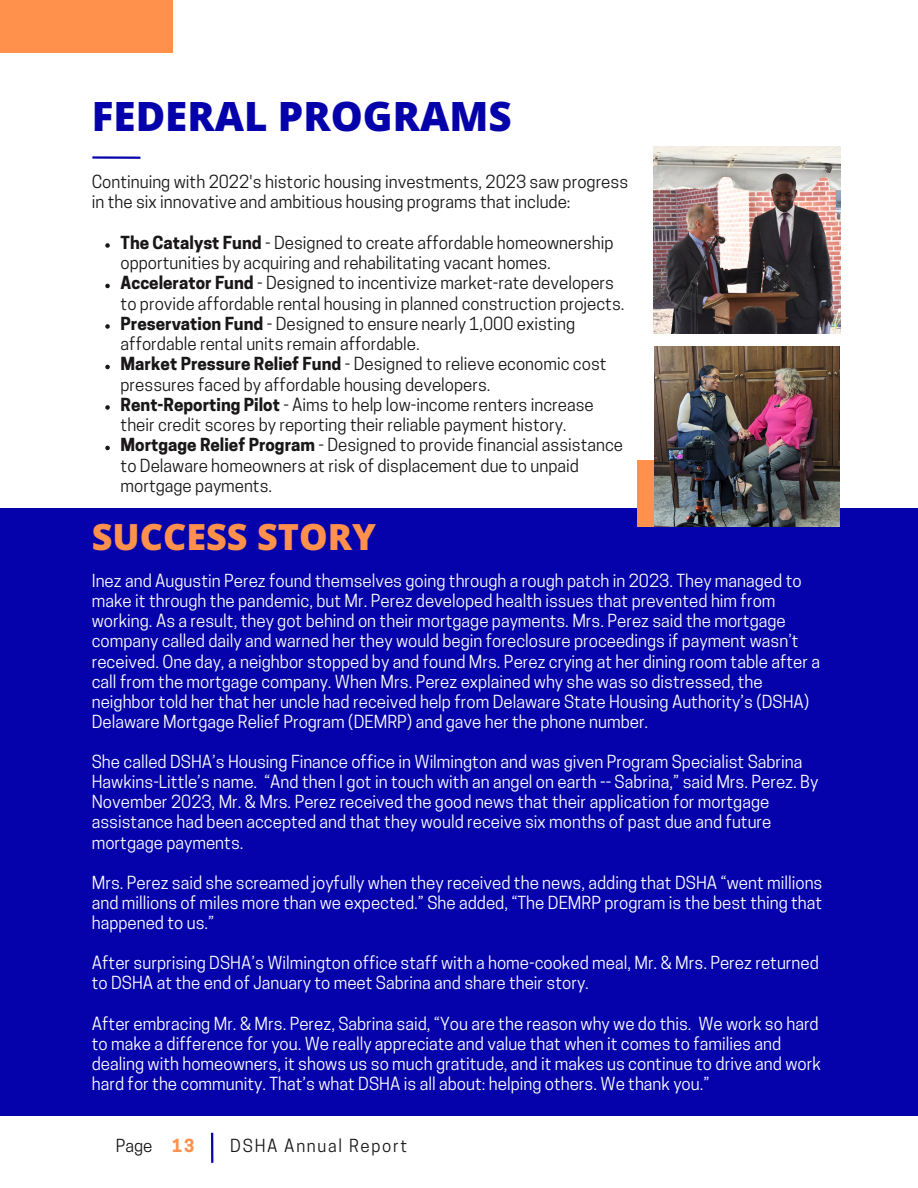
<style>
.page{position:relative;width:918px;height:1188px;background:#fff}
.page>*{position:absolute;margin:0;border:0;box-sizing:border-box;transform-origin:0 0}
.t1{font:800 40.35px "Open Sans";color:#0502ab}
.t2{font:800 36px "Open Sans";color:#ff914d}
.t3{font:16.95px/20.1px "Cooper Hewitt";color:#fff}
.t4{font:16.95px/20.2px "Cooper Hewitt";color:#191717}
.t5{font:16.95px "Cooper Hewitt";letter-spacing:.1em;color:#191717}
.t6{font:700 16.95px "Cooper Hewitt";color:#ff914d}
.s1{font-weight:700}
</style>
<div class="page">
<div style="left:0;top:508px;width:918px;height:608px;background:#0502ab"></div>
<div style="left:0;top:0;width:172px;height:53px;background:#ff914d"></div>
<hr style="left:211px;top:1133px;width:2px;height:30px;background:#0502ab">
<svg style="left:105px;top:243px;width:5px;height:5px"></svg>
<svg style="left:105px;top:284px;width:5px;height:4px"></svg>
<svg style="left:105px;top:324px;width:5px;height:5px"></svg>
<svg style="left:105px;top:365px;width:5px;height:4px"></svg>
<svg style="left:105px;top:405px;width:5px;height:5px"></svg>
<svg style="left:105px;top:446px;width:5px;height:4px"></svg>
<hr style="left:92px;top:156px;width:48px;height:3px;background:#0502ab">
<div style="left:637px;top:460px;width:72px;height:67px;background:#ff914d"></div>
<img style="left:654px;top:347px;width:186px;height:180px">
<img style="left:654px;top:146px;width:186px;height:187px">
<h3 class="t1" style="left:92px;top:88px;width:421px">FEDERAL PROGRAMS</h3>
<p class="t4" style="left:92px;top:174px;width:538px">Continuing with 2022's historic housing investments, 2023 saw progress in the six innovative and ambitious housing programs that include:</p>
<h2 class="t4" style="left:121px;top:234px;width:495px"><span class="s1">The Catalyst Fund</span> - Designed to create affordable homeownership opportunities by acquiring and rehabilitating vacant homes.</h2>
<h3 class="t4" style="left:121px;top:275px;width:506px"><span class="s1">Accelerator Fund</span> - Designed to incentivize market-rate developers to provide affordable rental housing in planned construction projects.</h3>
<h3 class="t4" style="left:121px;top:315px;width:456px"><span class="s1">Preservation Fund</span> - Designed to ensure nearly 1,000 existing affordable rental units remain affordable.</h3>
<h3 class="t4" style="left:121px;top:356px;width:488px"><span class="s1">Market Pressure Relief Fund</span> - Designed to relieve economic cost pressures faced by affordable housing developers.</h3>
<h3 class="t4" style="left:121px;top:396px;width:475px"><span class="s1">Rent-Reporting Pilot</span> - Aims to help low-income renters increase their credit scores by reporting their reliable payment history.</h3>
<h3 class="t4" style="left:121px;top:437px;width:504px"><span class="s1">Mortgage Relief Program</span> - Designed to provide financial assistance to Delaware homeowners at risk of displacement due to unpaid mortgage payments.</h3>
<p class="t2" style="left:92px;top:511px;width:286px">SUCCESS STORY</p>
<h1 class="t3" style="left:92px;top:573px;width:730px">Inez and Augustin Perez found themselves going through a rough patch in 2023. They managed to make it through the pandemic, but Mr. Perez developed health issues that prevented him from working. As a result, they got behind on their mortgage payments. Mrs. Perez said the mortgage company called daily and warned her they would begin foreclosure proceedings if payment wasn’t received. One day, a neighbor stopped by and found Mrs. Perez crying at her dining room table after a call from the mortgage company. When Mrs. Perez explained why she was so distressed, the neighbor told her that her uncle had received help from Delaware State Housing Authority’s (DSHA)<br>Delaware Mortgage Relief Program (DEMRP) and gave her the phone number.</h1>
<p class="t3" style="left:92px;top:754px;width:728px">She called DSHA’s Housing Finance office in Wilmington and was given Program Specialist Sabrina Hawkins-Little’s name. “And then I got in touch with an angel on earth -- Sabrina,” said Mrs. Perez. By November 2023, Mr. &amp; Mrs. Perez received the good news that their application for mortgage assistance had been accepted and that they would receive six months of past due and future mortgage payments.</p>
<h3 class="t3" style="left:92px;top:874px;width:732px;text-align:justify">Mrs. Perez said she screamed joyfully when they received the news, adding that DSHA “went millions and millions of miles more than we expected.” She added, “The DEMRP program is the best thing that happened to us.”</h3>
<p class="t3" style="left:92px;top:955px;width:729px">After surprising DSHA’s Wilmington office staff with a home-cooked meal, Mr. &amp; Mrs. Perez returned to DSHA at the end of January to meet Sabrina and share their story.</p>
<p class="t3" style="left:92px;top:1015px;width:731px">After embracing Mr. &amp; Mrs. Perez, Sabrina said, “You are the reason why we do this. We work so hard to make a difference for you. We really appreciate and value that when it comes to families and dealing with homeowners, it shows us so much gratitude, and it makes us continue to drive and work hard for the community. That’s what DSHA is all about: helping others. We thank you.”</p>
<p class="t4" style="left:116px;top:1138px;width:38px">Page</p>
<p class="t6" style="left:172px;top:1139px;width:24px">13</p>
<p class="t5" style="left:230px;top:1139px;width:179px">DSHA Annual Report</p>
</div>
